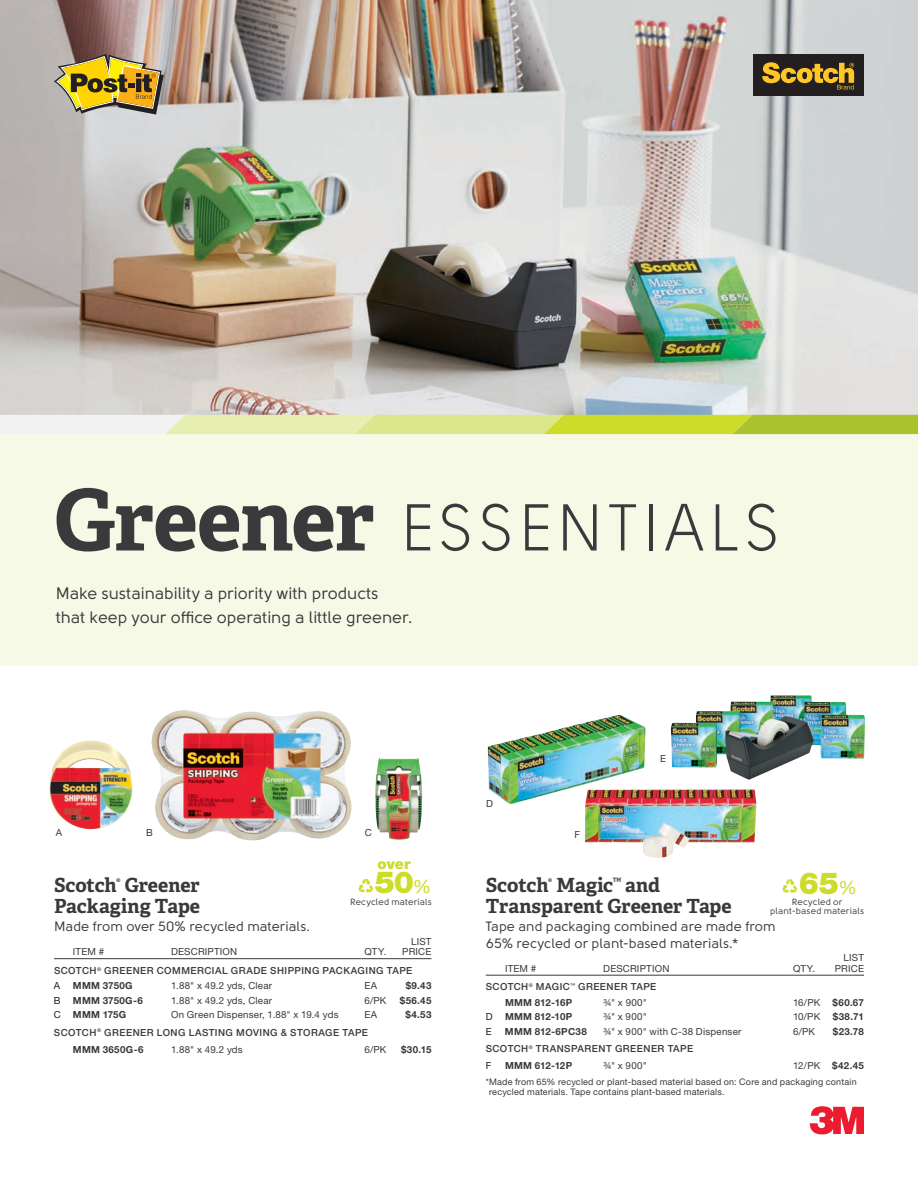
<style>
.page{position:relative;width:918px;height:1188px;background:#fff}
.page>*{position:absolute;margin:0;border:0;box-sizing:border-box;transform-origin:0 0}
.t1{font:66px "Solomon Sans Book";letter-spacing:.05em;color:#3a393b}
.t2{font:900 30.3px "Helvetica Neue LT Std";color:#cddc29}
.t3{font:700 19.5px/21px "Adelle Basic";letter-spacing:-.005em;color:#3a393b}
.t4{font:16.5px/24px "Solomon Sans Normal";color:#3a393b}
.t5{font:900 14.55px "Helvetica Neue LT Std";color:#cddc29}
.t6{font:13.5px/16.5px "Solomon Sans Normal";letter-spacing:.005em;color:#3a393b}
.t7{font:9.75px/10.5px "Helvetica Neue LT Std";letter-spacing:.02em;color:#3a393b;text-align:right}
.t8{font:500 9.75px/15.5px "Helvetica Neue LT Std";letter-spacing:.05em;color:#3a393b}
.t9{font:700 9.75px "Helvetica Neue LT Std";letter-spacing:.03em;color:#3a393b}
.t10{font:9.75px "Helvetica Neue LT Std";color:#231f20}
.t11{font:9px/9.8px "Helvetica Neue LT Std";letter-spacing:.025em;color:#3a393b}
.t12{font:9px/9px "Solomon Sans Normal";letter-spacing:.02em;color:#3a393b;text-align:center}
.s1{font-family:"Adelle Basic";font-weight:700;font-size:84.9px}
.s2{font-weight:400;font-size:18.6px}
.s3{font-weight:400;color:#231f20}
.s4{font-weight:700}
.s5{font-weight:400}
</style>
<div class="page">
<div style="left:0;top:434px;width:918px;height:233px;background:#f7f9e7"></div>
<svg style="left:486px;top:975px;width:16px;height:1px"></svg>
<hr style="left:502px;top:975px;width:98px;height:1px;background:#3a393b">
<hr style="left:600px;top:975px;width:190px;height:1px;background:#3a393b">
<hr style="left:790px;top:975px;width:33px;height:1px;background:#3a393b">
<hr style="left:823px;top:975px;width:41px;height:1px;background:#3a393b">
<svg style="left:54px;top:958px;width:16px;height:1px"></svg>
<hr style="left:70px;top:958px;width:98px;height:1px;background:#3a393b">
<hr style="left:168px;top:958px;width:193px;height:1px;background:#3a393b">
<hr style="left:361px;top:958px;width:30px;height:1px;background:#3a393b">
<hr style="left:391px;top:958px;width:40px;height:1px;background:#3a393b">
<img style="left:49px;top:740px;width:83px;height:89px">
<img style="left:375px;top:758px;width:47px;height:82px">
<img style="left:487px;top:715px;width:159px;height:89px">
<img style="left:585px;top:790px;width:172px;height:68px">
<img style="left:671px;top:695px;width:194px;height:85px">
<svg style="left:810px;top:1106px;width:54px;height:29px"></svg>
<svg style="left:782px;top:879px;width:15px;height:15px"></svg>
<svg style="left:358px;top:879px;width:15px;height:14px"></svg>
<img style="left:0;top:0;width:918px;height:415px">
<div style="left:753px;top:54px;width:111px;height:42px;background:#231f20"></div>
<svg style="left:762px;top:62px;width:92px;height:28px"></svg>
<img style="left:54px;top:54px;width:110px;height:61px">
<svg style="left:0;top:415px;width:918px;height:19px"></svg>
<img style="left:151px;top:710px;width:201px;height:131px">
<h1 class="t1" style="left:54px;top:492px;width:728px"><span class="s1">Greener</span> ESSENTIALS</h1>
<h3 class="t4" style="left:56px;top:581px;width:358px">Make sustainability a priority with products<br>that keep your office operating a little greener.</h3>
<p class="t7" style="left:486px;top:798px;width:8px">D</p>
<p class="t7" style="left:56px;top:827px;width:8px">A</p>
<p class="t7" style="left:146px;top:827px;width:8px">B</p>
<p class="t7" style="left:365px;top:827px;width:9px">C</p>
<p class="t7" style="left:575px;top:829px;width:7px">F</p>
<h3 class="t5" style="left:378px;top:855px;width:35px">over</h3>
<p class="t7" style="left:660px;top:754px;width:7px">E</p>
<h2 class="t2" style="left:375px;top:865px;width:58px">50<span class="s2">%</span></h2>
<h3 class="t3" style="left:54px;top:874px;width:148px">Scotch<sup>®</sup> Greener<br>Packaging Tape</h3>
<h3 class="t6" style="left:54px;top:919px;width:258px">Made from over 50% recycled materials.</h3>
<p class="t7" style="left:73px;top:947px;width:33px">ITEM #</p>
<p class="t7" style="left:171px;top:947px;width:68px">DESCRIPTION</p>
<p class="t7" style="left:365px;top:947px;width:23px">QTY.</p>
<p class="t7" style="left:402px;top:936px;width:31px">LIST<br>PRICE</p>
<p class="t8" style="left:54px;top:963px;width:360px">SCOTCH<sup>®</sup> GREENER COMMERCIAL GRADE SHIPPING PACKAGING TAPE<br><span class="s3">A</span></p>
<p class="t12" style="left:350px;top:897px;width:83px">Recycled materials</p>
<p class="t9" style="left:73px;top:980px;width:61px">MMM 3750G</p>
<p class="t7" style="left:171px;top:980px;width:103px">1.88" x 49.2 yds, Clear</p>
<p class="t7" style="left:364px;top:980px;width:14px">EA</p>
<p class="t9" style="left:406px;top:980px;width:27px">$9.43</p>
<p class="t10" style="left:54px;top:995px;width:8px">B</p>
<p class="t9" style="left:73px;top:994px;width:72px">MMM 3750G-6</p>
<p class="t7" style="left:171px;top:995px;width:103px">1.88" x 49.2 yds, Clear</p>
<p class="t7" style="left:364px;top:995px;width:23px">6/PK</p>
<p class="t9" style="left:400px;top:994px;width:33px">$56.45</p>
<p class="t9" style="left:54px;top:1009px;width:74px"><span class="s3">C</span> MMM 175G</p>
<p class="t7" style="left:171px;top:1009px;width:169px">On Green Dispenser, 1.88" x 19.4 yds</p>
<p class="t7" style="left:364px;top:1009px;width:14px">EA</p>
<p class="t9" style="left:406px;top:1009px;width:27px">$4.53</p>
<p class="t8" style="left:73px;top:1024px;width:297px;line-height:17px;text-indent:-19px">SCOTCH<sup>®</sup> GREENER LONG LASTING MOVING &amp; STORAGE TAPE<br><span class="s4">MMM 3650G-6</span></p>
<p class="t7" style="left:171px;top:1044px;width:73px">1.88" x 49.2 yds</p>
<p class="t7" style="left:365px;top:1044px;width:23px">6/PK</p>
<p class="t9" style="left:401px;top:1043px;width:32px">$30.15</p>
<h2 class="t2" style="left:799px;top:865px;width:59px">65<span class="s2">%</span></h2>
<p class="t12" style="left:770px;top:898px;width:95px">Recycled or plant-based materials</p>
<h3 class="t3" style="left:486px;top:874px;width:248px">Scotch<sup>®</sup> Magic<sup>™</sup> and<br>Transparent Greener Tape</h3>
<h3 class="t6" style="left:486px;top:919px;width:291px">Tape and packaging combined are made from<br>65% recycled or plant-based materials.*</h3>
<p class="t7" style="left:505px;top:963px;width:33px">ITEM #</p>
<p class="t7" style="left:603px;top:963px;width:68px">DESCRIPTION</p>
<p class="t7" style="left:793px;top:963px;width:23px">QTY.</p>
<p class="t7" style="left:835px;top:953px;width:31px">LIST<br>PRICE</p>
<p class="t8" style="left:505px;top:979px;width:153px;text-indent:-19px">SCOTCH<sup>®</sup> MAGIC<sup>™</sup> GREENER TAPE<br><span class="s4">MMM 812-16P</span></p>
<p class="t7" style="left:603px;top:997px;width:45px">¾" x 900"</p>
<p class="t7" style="left:793px;top:997px;width:29px">16/PK</p>
<p class="t9" style="left:833px;top:996px;width:33px">$60.67</p>
<p class="t10" style="left:486px;top:1011px;width:8px">D</p>
<p class="t9" style="left:505px;top:1011px;width:69px">MMM 812-10P</p>
<p class="t7" style="left:603px;top:1011px;width:45px">¾" x 900"</p>
<p class="t7" style="left:793px;top:1011px;width:29px">10/PK</p>
<p class="t9" style="left:833px;top:1011px;width:33px">$38.71</p>
<p class="t10" style="left:486px;top:1026px;width:7px">E</p>
<p class="t9" style="left:505px;top:1025px;width:83px">MMM 812-6PC38</p>
<p class="t7" style="left:603px;top:1026px;width:140px">¾" x 900" with C-38 Dispenser</p>
<p class="t7" style="left:793px;top:1026px;width:23px">6/PK</p>
<p class="t9" style="left:833px;top:1025px;width:33px">$23.78</p>
<p class="t8" style="left:486px;top:1041px;width:209px;line-height:16.4px">SCOTCH<sup>®</sup> TRANSPARENT GREENER TAPE<br><span class="s3">F</span></p>
<p class="t9" style="left:505px;top:1059px;width:69px">MMM 612-12P</p>
<p class="t7" style="left:603px;top:1060px;width:45px">¾" x 900"</p>
<p class="t9" style="left:793px;top:1059px;width:72px"><span class="s5">12/PK</span> $42.45</p>
<p class="t11" style="left:489px;top:1077px;width:369px;text-indent:-3px">*Made from 65% recycled or plant-based material based on: Core and packaging contain recycled materials. Tape contains plant-based materials.</p>
</div>
